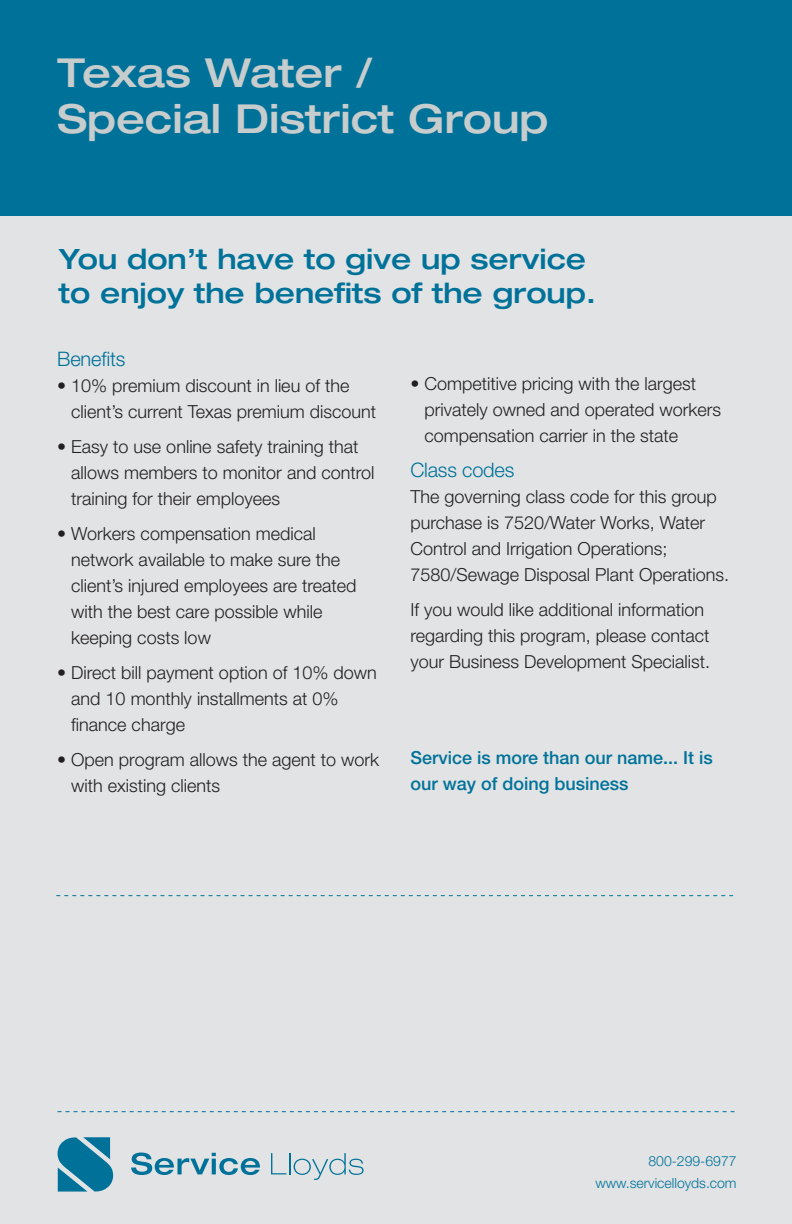
<style>
.page{position:relative;width:792px;height:1224px;background:#e1e3e4}
.page>*{position:absolute;margin:0;border:0;box-sizing:border-box;transform-origin:0 0}
.t1{font:500 expanded 40px "Helvetica Neue LT Std";color:#c7cccd}
.pull_out{font:500 expanded 28px "Helvetica Neue LT Std";color:#00729a}
.Boby-9pt{font:300 20px "Helvetica Neue LT Std";letter-spacing:-.01em;color:#00729a}
.Boby-9pt-2{font:300 18px/26px "Helvetica Neue LT Std";color:#231f20}
.Boby-9pt-3{font:500 18px/26px "Helvetica Neue";color:#00729a}
.Boby-9pt-4{font:300 14px/22px "Helvetica Neue LT Std";color:#00729a;text-align:right}
</style>
<div class="page">
<div style="left:0;top:0;width:792px;height:216px;background:#00729a"></div>
<svg style="left:131px;top:1153px;width:129px;height:22px"></svg>
<svg style="left:271px;top:1153px;width:93px;height:27px"></svg>
<svg style="left:58px;top:1137px;width:55px;height:55px"></svg>
<svg style="left:58px;top:1111px;width:676px;height:1px"></svg>
<svg style="left:56px;top:895px;width:677px;height:1px"></svg>
<p class="t1" style="left:58px;top:47px;width:316px">Texas Water /</p>
<p class="t1" style="left:58px;top:93px;width:492px">Special District Group</p>
<p class="pull_out" style="left:59px;top:242px;width:529px">You don’t have to give up service</p>
<p class="pull_out" style="left:59px;top:275px;width:539px">to enjoy the benefits of the group.</p>
<p class="Boby-9pt" style="left:57px;top:346px;width:70px">Benefits</p>
<p class="Boby-9pt-2" style="left:71px;top:372px;width:306px;text-indent:-14px">• 10% premium discount in lieu of the client’s current Texas premium discount</p>
<p class="Boby-9pt-2" style="left:71px;top:433px;width:305px;text-indent:-14px">• Easy to use online safety training that allows members to monitor and control training for their employees</p>
<p class="Boby-9pt-2" style="left:71px;top:520px;width:287px;text-indent:-14px">• Workers compensation medical network available to make sure the client’s injured employees are treated with the best care possible while keeping costs low</p>
<p class="Boby-9pt-2" style="left:71px;top:659px;width:307px;text-indent:-14px">• Direct bill payment option of 10% down and 10 monthly installments at 0% finance charge</p>
<p class="Boby-9pt-2" style="left:71px;top:746px;width:309px;text-indent:-14px">• Open program allows the agent to work with existing clients</p>
<p class="Boby-9pt-2" style="left:424px;top:370px;width:298px;text-indent:-14px">• Competitive pricing with the largest privately owned and operated workers compensation carrier in the state</p>
<p class="Boby-9pt" style="left:410px;top:458px;width:105px">Class codes</p>
<p class="Boby-9pt-2" style="left:410px;top:483px;width:320px">The governing class code for this group purchase is 7520/Water Works, Water Control and Irrigation Operations; 7580/Sewage Disposal Plant Operations.</p>
<p class="Boby-9pt-2" style="left:410px;top:596px;width:301px">If you would like additional information regarding this program, please contact your Business Development Specialist.</p>
<p class="Boby-9pt-3" style="left:410px;top:745px;width:304px">Service is more than our name... It is our way of doing business</p>
<p class="Boby-9pt-4" style="left:596px;top:1149px;width:143px">800-299-6977 www.servicelloyds.com</p>
</div>
